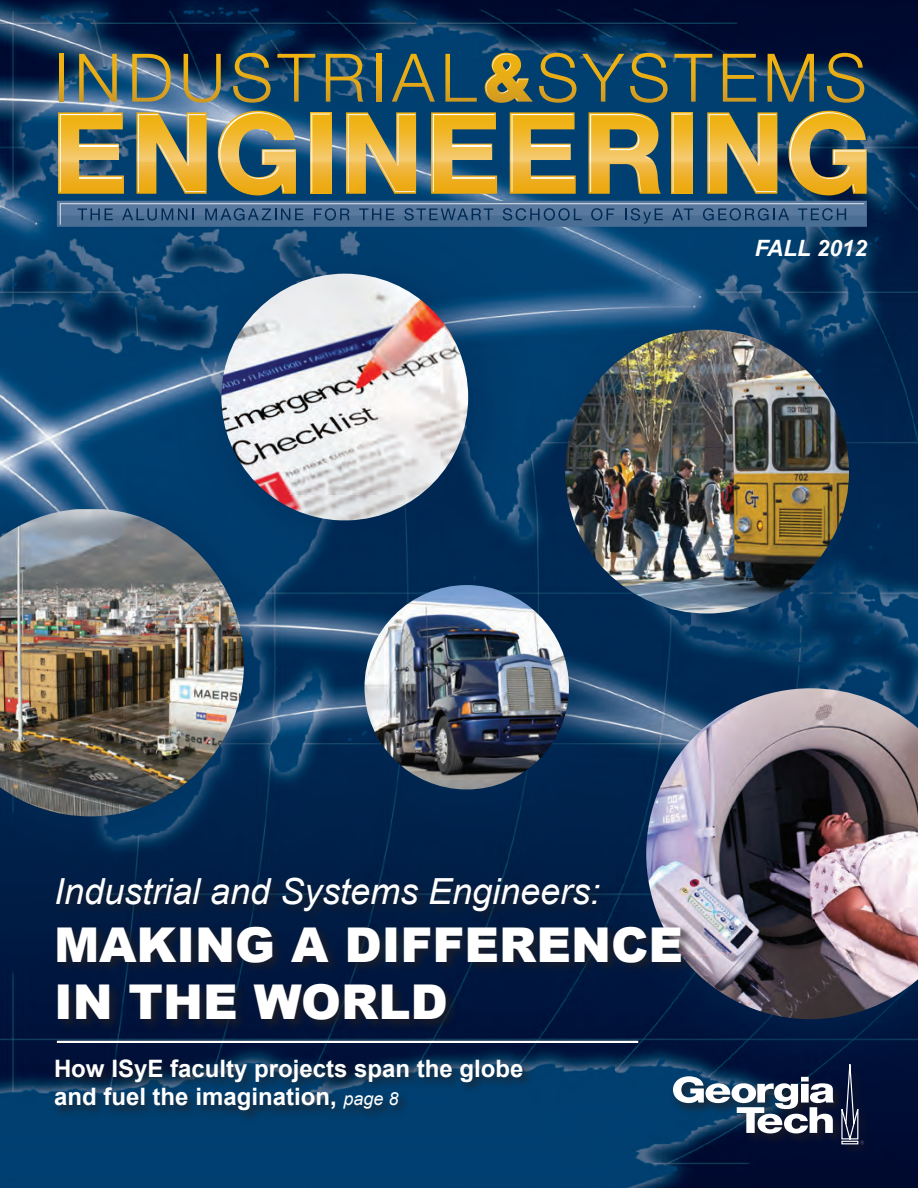
<style>
.page{position:relative;width:918px;height:1188px;background:#fff}
.page>*{position:absolute;margin:0;border:0;box-sizing:border-box;transform-origin:0 0}
.t1{font:900 48px/57.6px "Arial";color:#fff}
.t2{font:italic 36px "Arial";color:#fff}
.t3{font:700 24px/28.8px "Arial";color:#fff}
.t4{font:italic 700 22.5px "Arial";color:#fff}
.s1{font-weight:400;font-style:italic;font-size:18px}
</style>
<div class="page">
<img style="left:0;top:0;width:918px;height:1188px">
<div style="left:315px;top:536px;width:323px;height:322px;background:#002a56;opacity:.75"></div>
<img style="left:364px;top:585px;width:205px;height:204px;border-radius:102px">
<div style="left:515px;top:280px;width:403px;height:402px;background:#002a56;opacity:.75"></div>
<img style="left:565px;top:330px;width:284px;height:284px;border-radius:142px">
<div style="left:597px;top:639px;width:321px;height:449px;background:#002a56;opacity:.75"></div>
<img style="left:646px;top:688px;width:272px;height:331px">
<div style="left:172px;top:224px;width:365px;height:365px;background:#002a56;opacity:.75"></div>
<img style="left:221px;top:274px;width:247px;height:246px;border-radius:122px">
<div style="left:52px;top:1057px;width:482px;height:66px;background:#231f20;opacity:.75"></div>
<div style="left:54px;top:874px;width:640px;height:159px;background:#231f20;opacity:.75"></div>
<div style="left:670px;top:1062px;width:205px;height:95px;background:#231f20;opacity:.75"></div>
<svg style="left:673px;top:1076px;width:161px;height:57px"></svg>
<svg style="left:841px;top:1064px;width:23px;height:80px;background:#313a57"></svg>
<hr style="left:57px;top:1041px;width:581px;height:2px;background:#fff">
<div style="left:0;top:459px;width:303px;height:426px;background:#002a56;opacity:.75"></div>
<img style="left:0;top:509px;width:244px;height:307px">
<div style="left:310px;top:112px;width:21px;height:82px;background:#f6d682"></div>
<svg style="left:671px;top:112px;width:22px;height:2px"></svg>
<svg style="left:57px;top:201px;width:810px;height:26px;background:#4e6f94"></svg>
<svg style="left:59px;top:54px;width:5px;height:48px"></svg>
<svg style="left:79px;top:54px;width:38px;height:48px;background:#6f795f"></svg>
<svg style="left:132px;top:54px;width:39px;height:48px;background:#737c69"></svg>
<svg style="left:184px;top:54px;width:37px;height:49px;background:#585f54"></svg>
<svg style="left:233px;top:53px;width:38px;height:50px;background:#4d6153"></svg>
<svg style="left:277px;top:54px;width:38px;height:48px;background:#34535a"></svg>
<svg style="left:326px;top:54px;width:38px;height:48px;background:#576955"></svg>
<svg style="left:377px;top:54px;width:4px;height:48px"></svg>
<svg style="left:392px;top:54px;width:43px;height:48px;background:#38595a"></svg>
<svg style="left:445px;top:54px;width:32px;height:48px;background:#2e545e"></svg>
<svg style="left:485px;top:53px;width:48px;height:50px;background:#8a8040"></svg>
<svg style="left:539px;top:53px;width:85px;height:50px;background:#35585c"></svg>
<svg style="left:630px;top:53px;width:38px;height:50px;background:#486156"></svg>
<svg style="left:674px;top:54px;width:38px;height:48px;background:#2e555f"></svg>
<svg style="left:723px;top:54px;width:33px;height:48px;background:#506250"></svg>
<svg style="left:768px;top:54px;width:46px;height:48px;background:#576045"></svg>
<svg style="left:826px;top:53px;width:38px;height:50px;background:#475648"></svg>
<svg style="left:58px;top:112px;width:66px;height:82px;background:#b69d4d"></svg>
<svg style="left:137px;top:112px;width:70px;height:82px;background:#b79f51"></svg>
<svg style="left:218px;top:111px;width:78px;height:84px;background:#a49759"></svg>
<svg style="left:310px;top:114px;width:21px;height:80px;background:#f1bb3e"></svg>
<svg style="left:346px;top:112px;width:70px;height:82px;background:#b59e4f"></svg>
<svg style="left:431px;top:112px;width:66px;height:82px;background:#b09a4d"></svg>
<svg style="left:510px;top:112px;width:66px;height:82px;background:#ae994c"></svg>
<svg style="left:589px;top:112px;width:72px;height:82px;background:#a7954d"></svg>
<svg style="left:671px;top:114px;width:22px;height:80px;background:#f1bb3d"></svg>
<svg style="left:707px;top:112px;width:70px;height:82px;background:#b19a4d"></svg>
<svg style="left:789px;top:111px;width:78px;height:84px;background:#998849"></svg>
<p class="t4" style="left:755px;top:233px;width:114px">FALL 2012</p>
<h2 class="t2" style="left:54px;top:868px;width:548px">Industrial and Systems Engineers:</h2>
<h1 class="t1" style="left:54px;top:914px;width:631px">MAKING A DIFFERENCE<br>IN THE WORLD</h1>
<p class="t3" style="left:54px;top:1055px;width:471px">How ISyE faculty projects span the globe and fuel the imagination, <span class="s1">page 8</span></p>
</div>
